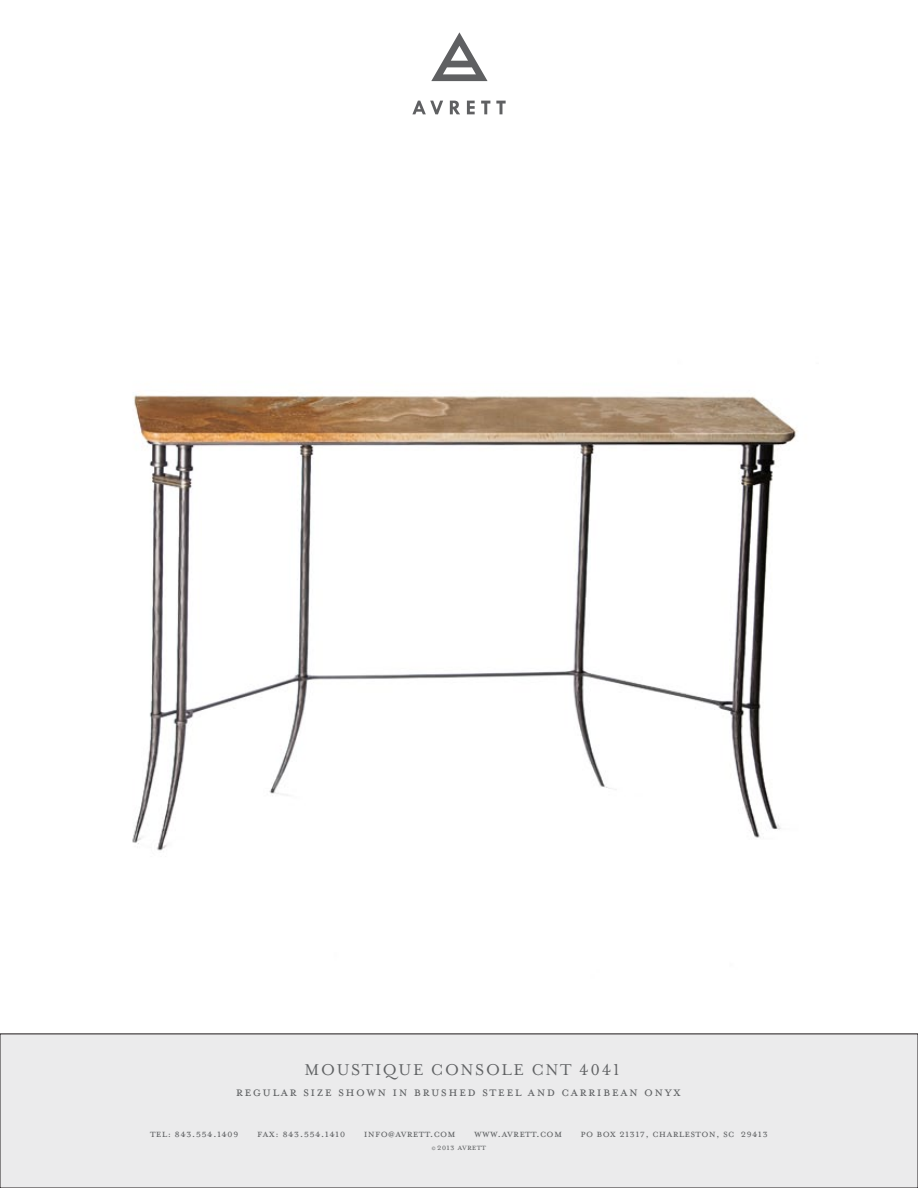
<style>
.page{position:relative;width:918px;height:1188px;background:#fff}
.page>*{position:absolute;margin:0;border:0;box-sizing:border-box;transform-origin:0 0}
.t1{font:18px "Mrs Eaves Small Caps OT";letter-spacing:.09em;color:#5f6163}
.t2{font:15px "Mrs Eaves Small Caps OT";letter-spacing:.09em;color:#5f6163}
.t3{font:12px "Mrs Eaves All Small Caps OT";letter-spacing:.02em;color:#5f6163}
.t4{font:9.75px "Mrs Eaves All Small Caps OT";letter-spacing:.02em;color:#5f6163}
.s1{font-size:7.5px}
</style>
<div class="page">
<img style="left:98px;top:81px;width:720px;height:953px">
<div style="left:0;top:1034px;width:918px;height:154px;background:#ebebec"></div>
<svg style="left:412px;top:101px;width:31px;height:13px"></svg>
<svg style="left:450px;top:101px;width:10px;height:13px"></svg>
<svg style="left:467px;top:101px;width:8px;height:13px"></svg>
<svg style="left:481px;top:101px;width:9px;height:13px"></svg>
<svg style="left:496px;top:101px;width:10px;height:13px"></svg>
<svg style="left:431px;top:32px;width:57px;height:49px"></svg>
<div style="left:54px;top:993px;width:716px;height:27px;background:#fff"></div>
<h1 class="t1" style="left:305px;top:1060px;width:317px">MOUSTIQUE CONSOLE CNT 4041</h1>
<p class="t2" style="left:236px;top:1083px;width:446px">regular size shown in brushed steel and carribean onyx</p>
<p class="t3" style="left:150px;top:1127px;width:90px">tel: 843.554.1409</p>
<p class="t3" style="left:257px;top:1127px;width:90px">fax: 843.554.1410</p>
<p class="t3" style="left:364px;top:1127px;width:93px">info@avrett.com</p>
<p class="t3" style="left:474px;top:1127px;width:89px">www.avrett.com</p>
<p class="t3" style="left:581px;top:1127px;width:189px">po box 21317, charleston, sc 29413</p>
<p class="t4" style="left:432px;top:1142px;width:56px"><span class="s1">©</span> 2013 avrett</p>
</div>
